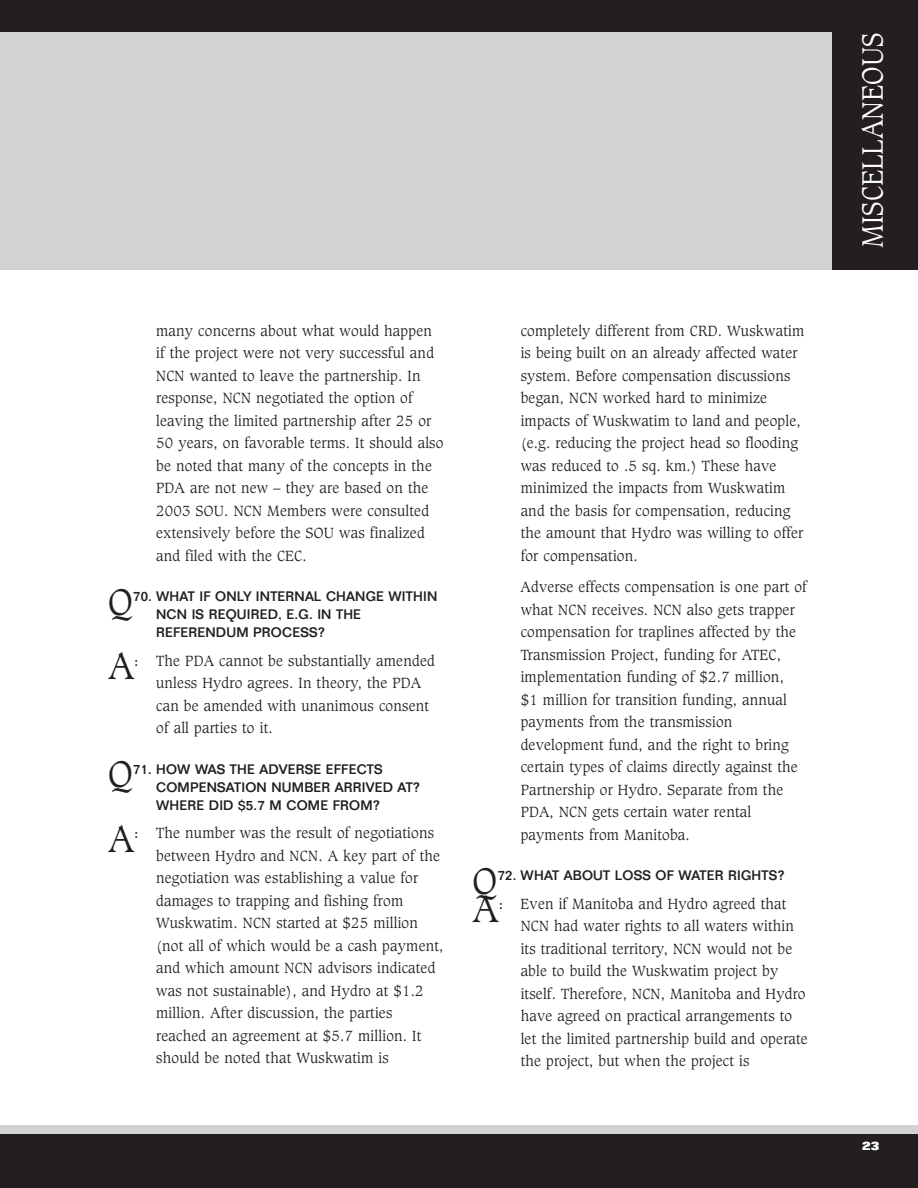
<style>
.page{position:relative;width:918px;height:1188px;background:#fff}
.page>*{position:absolute;margin:0;border:0;box-sizing:border-box;transform-origin:0 0}
.t1{font:300 36px "Caxton";color:#231f20}
.t2{font:300 28.5px "Caxton";color:#fff;scale:.94 1}
.t3{font:300 14.25px/22.5px "Caxton";letter-spacing:.02em;color:#231f20}
.t4{font:500 13.5px/18px "Folio";letter-spacing:.015em;color:#231f20}
.t5{font:800 12px "Folio";color:#fff}
.s1{font-family:"Folio";font-weight:500;font-size:13.5px}
</style>
<div class="page">
<div style="left:0;top:27px;width:918px;height:243px;background:#d1d2d4"></div>
<div style="left:0;top:1134px;width:918px;height:54px;background:#231f20"></div>
<div style="left:0;top:1125px;width:918px;height:9px;background:#d1d2d4"></div>
<div style="left:0;top:0;width:918px;height:32px;background:#231f20"></div>
<div style="left:832px;top:0;width:86px;height:270px;background:#231f20"></div>
<p class="t3" style="left:156px;top:320px;width:289px">many concerns about what would happen if the project were not very successful and NCN wanted to leave the partnership. In response, NCN negotiated the option of leaving the limited partnership after 25 or 50 years, on favorable terms. It should also be noted that many of the concepts in the PDA are not new – they are based on the 2003 SOU. NCN Members were consulted extensively before the SOU was finalized and filed with the CEC.</p>
<h1 class="t1" style="left:108px;top:585px;width:26px">Q</h1>
<p class="t4" style="left:156px;top:589px;width:283px;text-indent:-23px">70. WHAT IF ONLY INTERNAL CHANGE WITHIN<br>NCN IS REQUIRED, E.G. IN THE<br>REFERENDUM PROCESS?</p>
<h1 class="t1" style="left:108px;top:650px;width:27px">A</h1>
<p class="t3" style="left:156px;top:650px;width:280px;text-indent:-22px"><span class="s1">:</span> The PDA cannot be substantially amended unless Hydro agrees. In theory, the PDA can be amended with unanimous consent of all parties to it.</p>
<h1 class="t1" style="left:108px;top:758px;width:26px">Q</h1>
<p class="t4" style="left:156px;top:761px;width:266px;text-indent:-23px">71. HOW WAS THE ADVERSE EFFECTS<br>COMPENSATION NUMBER ARRIVED AT?<br>WHERE DID $5.7 M COME FROM?</p>
<h1 class="t1" style="left:108px;top:822px;width:27px">A</h1>
<p class="t3" style="left:156px;top:823px;width:289px;text-indent:-22px"><span class="s1">:</span> The number was the result of negotiations between Hydro and NCN. A key part of the negotiation was establishing a value for damages to trapping and fishing from Wuskwatim. NCN started at $25 million (not all of which would be a cash payment, and which amount NCN advisors indicated was not sustainable), and Hydro at $1.2 million. After discussion, the parties reached an agreement at $5.7 million. It should be noted that Wuskwatim is</p>
<p class="t3" style="left:521px;top:320px;width:285px">completely different from CRD. Wuskwatim is being built on an already affected water system. Before compensation discussions began, NCN worked hard to minimize impacts of Wuskwatim to land and people, (e.g. reducing the project head so flooding was reduced to .5 sq. km.) These have minimized the impacts from Wuskwatim and the basis for compensation, reducing the amount that Hydro was willing to offer for compensation.</p>
<p class="t3" style="left:521px;top:577px;width:288px">Adverse effects compensation is one part of what NCN receives. NCN also gets trapper compensation for traplines affected by the Transmission Project, funding for ATEC, implementation funding of $2.7 million,<br>$1 million for transition funding, annual payments from the transmission development fund, and the right to bring certain types of claims directly against the Partnership or Hydro. Separate from the PDA, NCN gets certain water rental payments from Manitoba.</p>
<h1 class="t1" style="left:472px;top:864px;width:26px">Q</h1>
<p class="t4" style="left:498px;top:868px;width:289px">72. WHAT ABOUT LOSS OF WATER RIGHTS?</p>
<h1 class="t1" style="left:472px;top:893px;width:27px">A</h1>
<p class="t3" style="left:521px;top:893px;width:289px;text-indent:-22px"><span class="s1">:</span> Even if Manitoba and Hydro agreed that NCN had water rights to all waters within its traditional territory, NCN would not be able to build the Wuskwatim project by itself. Therefore, NCN, Manitoba and Hydro have agreed on practical arrangements to let the limited partnership build and operate the project, but when the project is</p>
<h2 class="t2" style="left:859px;top:248px;width:230px;rotate:-90deg">MISCELLANEOUS</h2>
<p class="t5" style="left:862px;top:1141px;width:19px">23</p>
</div>
